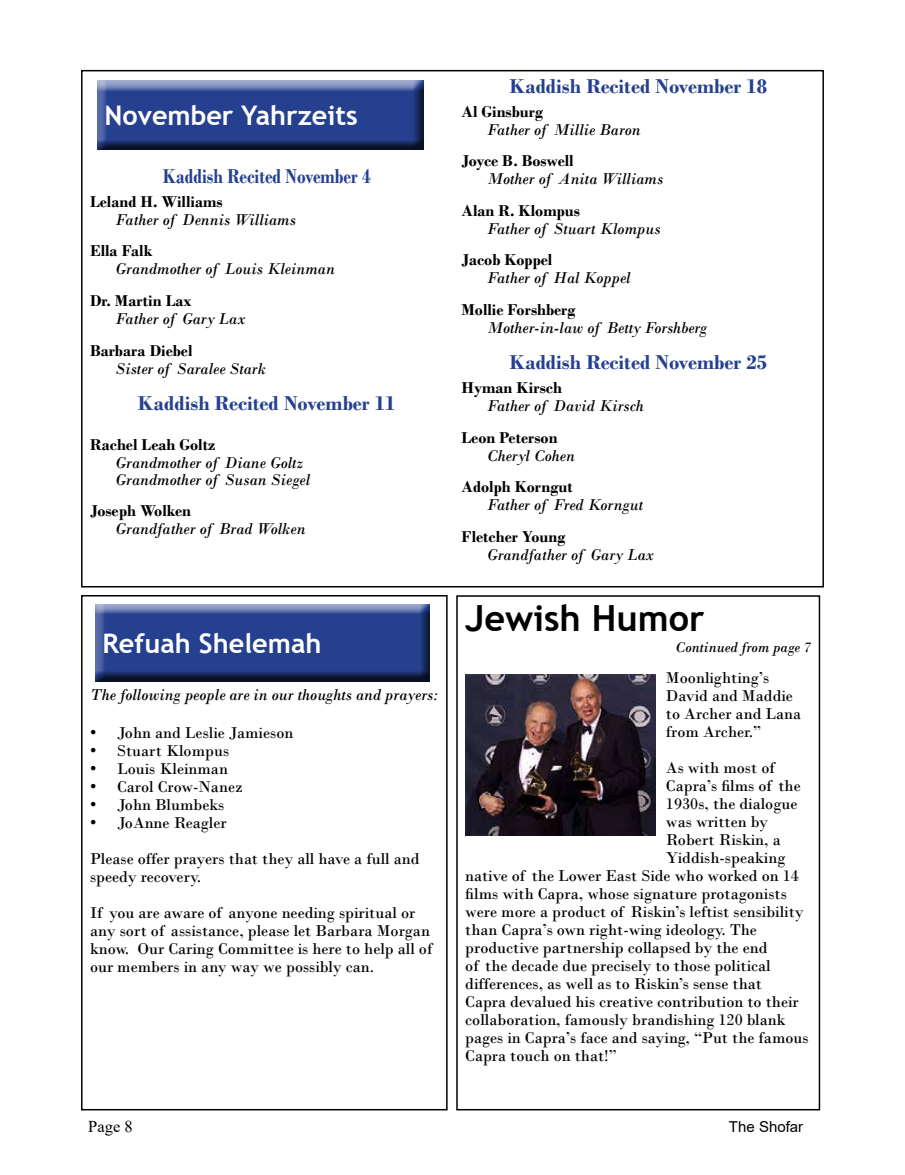
<style>
.page{position:relative;width:905px;height:1175px;background:#fff}
.page>*{position:absolute;margin:0;border:0;box-sizing:border-box;transform-origin:0 0}
.t1{font:700 36px "Trebuchet MS";color:#000}
.t2{font:700 27px "Trebuchet MS";color:#fff}
.t3{font:700 21px "Bodoni";color:#25408f}
.t4{font:700 21px "Bodoni";color:#25408f;scale:.84 1}
.t5{font:16.5px/18px "Bodoni";color:#000}
.t6{font:italic 16.5px/16.5px "Bodoni";color:#000}
.t7{font:700 16.5px "Bodoni";color:#000}
.t8{font:16.5px "Times New Roman";color:#000}
.t9{font:italic 15px "Bodoni";color:#000}
.t10{font:15px "Arial";color:#000}
.s1{font-family:"Times New Roman";font-size:18px}
</style>
<div class="page">
<div style="left:91px;top:81px;width:333px;height:70px;background:#000;opacity:.75"></div>
<div style="left:81px;top:595px;width:366px;height:515px;border:2px solid #000"></div>
<div style="left:89px;top:604px;width:341px;height:77px;background:#000;opacity:.75"></div>
<div style="left:456px;top:595px;width:364px;height:515px;border:2px solid #000"></div>
<img style="left:465px;top:674px;width:190px;height:161px">
<h2 class="t2" style="left:104px;top:99px;width:255px">November Yahrzeits</h2>
<p class="t4" style="left:163px;top:164px;width:249px">Kaddish Recited November 4</p>
<p class="t7" style="left:90px;top:192px;width:134px">Leland H. Williams</p>
<p class="t6" style="left:115px;top:211px;width:182px">Father of Dennis Williams</p>
<p class="t7" style="left:90px;top:241px;width:64px">Ella Falk</p>
<p class="t6" style="left:115px;top:261px;width:221px">Grandmother of Louis Kleinman</p>
<p class="t7" style="left:90px;top:291px;width:103px">Dr. Martin Lax</p>
<p class="t6" style="left:115px;top:310px;width:131px">Father of Gary Lax</p>
<p class="t7" style="left:90px;top:340px;width:104px">Barbara Diebel</p>
<p class="t6" style="left:115px;top:360px;width:152px">Sister of Saralee Stark</p>
<p class="t3" style="left:138px;top:390px;width:259px">Kaddish Recited November 11</p>
<p class="t7" style="left:90px;top:435px;width:126px">Rachel Leah Goltz</p>
<p class="t6" style="left:115px;top:454px;width:196px">Grandmother of Diane Goltz<br>Grandmother of Susan Siegel</p>
<p class="t7" style="left:90px;top:501px;width:103px">Joseph Wolken</p>
<p class="t6" style="left:115px;top:520px;width:192px">Grandfather of Brad Wolken</p>
<h2 class="t2" style="left:102px;top:626px;width:220px">Refuah Shelemah</h2>
<p class="t6" style="left:90px;top:686px;width:350px">The following people are in our thoughts and prayers:</p>
<p class="t5" style="left:90px;top:724px;width:205px"><span class="s1">•</span> John and Leslie Jamieson</p>
<p class="t5" style="left:90px;top:742px;width:141px"><span class="s1">•</span> Stuart Klompus</p>
<p class="t5" style="left:90px;top:760px;width:139px"><span class="s1">•</span> Louis Kleinman</p>
<p class="t5" style="left:90px;top:778px;width:154px"><span class="s1">•</span> Carol Crow-Nanez</p>
<p class="t5" style="left:90px;top:796px;width:136px"><span class="s1">•</span> John Blumbeks</p>
<p class="t5" style="left:90px;top:805px;width:331px;line-height:36px"><span class="s1">•</span> JoAnne Reagler<br>Please offer prayers that they all have a full and</p>
<p class="t5" style="left:90px;top:859px;width:327px;line-height:36px">speedy recovery.<br>If you are aware of anyone needing spiritual or</p>
<p class="t5" style="left:90px;top:922px;width:344px">any sort of assistance, please let Barbara Morgan know. Our Caring Committee is here to help all of our members in any way we possibly can.</p>
<p class="t3" style="left:509px;top:74px;width:259px">Kaddish Recited November 18</p>
<p class="t7" style="left:461px;top:102px;width:83px">Al Ginsburg</p>
<p class="t6" style="left:487px;top:121px;width:155px">Father of Millie Baron</p>
<p class="t7" style="left:461px;top:151px;width:114px">Joyce B. Boswell</p>
<p class="t6" style="left:487px;top:171px;width:178px">Mother of Anita Williams</p>
<p class="t7" style="left:461px;top:201px;width:120px">Alan R. Klompus</p>
<p class="t6" style="left:487px;top:220px;width:175px">Father of Stuart Klompus</p>
<p class="t7" style="left:461px;top:250px;width:92px">Jacob Koppel</p>
<p class="t6" style="left:487px;top:270px;width:145px">Father of Hal Koppel</p>
<p class="t7" style="left:461px;top:300px;width:116px">Mollie Forshberg</p>
<p class="t6" style="left:487px;top:319px;width:222px">Mother-in-law of Betty Forshberg</p>
<p class="t3" style="left:509px;top:350px;width:259px">Kaddish Recited November 25</p>
<p class="t7" style="left:461px;top:378px;width:102px">Hyman Kirsch</p>
<p class="t6" style="left:487px;top:397px;width:158px">Father of David Kirsch</p>
<p class="t7" style="left:461px;top:427px;width:98px">Leon Peterson</p>
<p class="t6" style="left:487px;top:447px;width:90px">Cheryl Cohen</p>
<p class="t7" style="left:461px;top:477px;width:113px">Adolph Korngut</p>
<p class="t6" style="left:487px;top:496px;width:158px">Father of Fred Korngut</p>
<p class="t7" style="left:461px;top:526px;width:106px">Fletcher Young</p>
<p class="t6" style="left:487px;top:546px;width:168px">Grandfather of Gary Lax</p>
<h1 class="t1" style="left:465px;top:595px;width:241px">Jewish Humor</h1>
<p class="t9" style="left:675px;top:638px;width:137px">Continued from page 7</p>
<p class="t5" style="left:666px;top:668px;width:137px">Moonlighting’s<br>David and Maddie to Archer and Lana from Archer.”</p>
<p class="t5" style="left:666px;top:758px;width:110px">As with most of</p>
<p class="t5" style="left:666px;top:776px;width:136px">Capra’s films of the</p>
<p class="t5" style="left:666px;top:794px;width:133px">1930s, the dialogue</p>
<p class="t5" style="left:666px;top:812px;width:104px">was written by</p>
<p class="t5" style="left:666px;top:830px;width:116px">Robert Riskin, a</p>
<p class="t5" style="left:666px;top:848px;width:121px">Yiddish-speaking</p>
<p class="t5" style="left:465px;top:866px;width:335px">native of the Lower East Side who worked on 14</p>
<p class="t5" style="left:465px;top:884px;width:323px">films with Capra, whose signature protagonists</p>
<p class="t5" style="left:465px;top:902px;width:340px">were more a product of Riskin’s leftist sensibility</p>
<p class="t5" style="left:465px;top:920px;width:293px">than Capra’s own right-wing ideology. The</p>
<p class="t5" style="left:465px;top:938px;width:304px">productive partnership collapsed by the end</p>
<p class="t5" style="left:465px;top:956px;width:307px">of the decade due precisely to those political</p>
<p class="t5" style="left:465px;top:974px;width:298px">differences, as well as to Riskin’s sense that</p>
<p class="t5" style="left:465px;top:992px;width:335px">Capra devalued his creative contribution to their</p>
<p class="t5" style="left:465px;top:1010px;width:322px">collaboration, famously brandishing 120 blank</p>
<p class="t5" style="left:465px;top:1028px;width:345px">pages in Capra’s face and saying, “Put the famous</p>
<p class="t5" style="left:465px;top:1046px;width:153px">Capra touch on that!”</p>
<p class="t8" style="left:88px;top:1115px;width:46px">Page 8</p>
<p class="t10" style="left:729px;top:1116px;width:76px">The Shofar</p>
</div>
